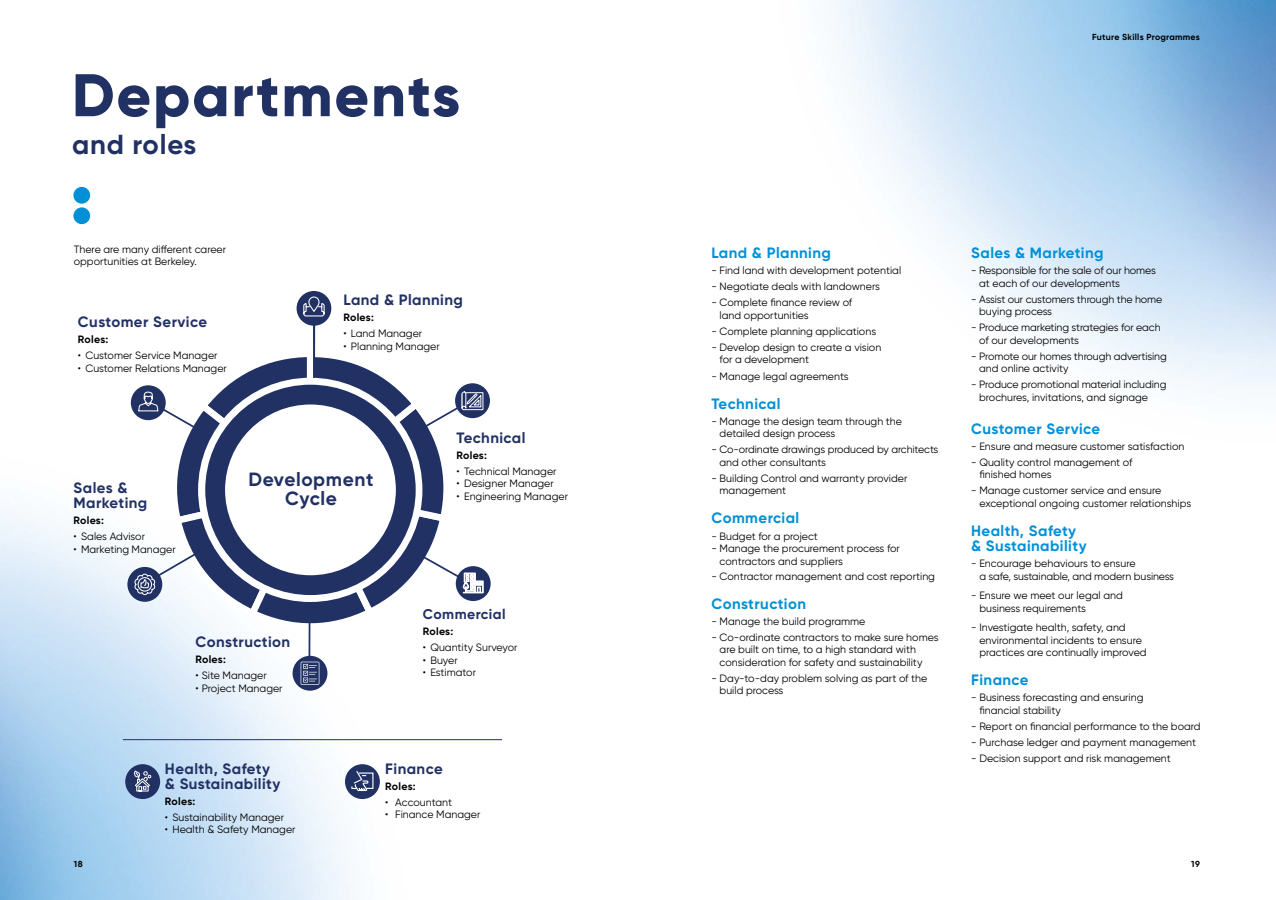
<style>
.page{position:relative;width:1276px;height:900px;background:#fff}
.page>*{position:absolute;margin:0;border:0;box-sizing:border-box;transform-origin:0 0}
.t1{font:800 60px "Gilroy";letter-spacing:.03em;color:#213164}
.t2{font:700 27.5px "Gilroy";letter-spacing:.03em;color:#213164}
.t3{font:700 19.12px/19.1px "Gilroy";letter-spacing:.03em;color:#213164;text-align:center}
.t4{font:700 15px/15px "Gilroy";letter-spacing:.03em;color:#0090d7}
.t5{font:700 15px/15px "Gilroy";letter-spacing:.03em;color:#213164}
.t6{font:700 14.12px "Gilroy";letter-spacing:.03em;color:#213164}
.t7{font:10.62px/12.5px "Gilroy";color:#000}
.t8{font:700 10.62px "Gilroy";letter-spacing:.02em;color:#000}
.t9{font:700 8.75px "Gilroy";letter-spacing:.03em;color:#000}
</style>
<div class="page">
<img style="left:0;top:387px;width:503px;height:513px">
<img style="left:833px;top:0;width:443px;height:386px">
<div style="left:345px;top:764px;width:35px;height:35px;background:#213164;border-radius:50%"></div>
<svg style="left:351px;top:771px;width:23px;height:21px"></svg>
<div style="left:125px;top:764px;width:35px;height:35px;background:#213164;border-radius:50%"></div>
<svg style="left:134px;top:770px;width:18px;height:22px"></svg>
<hr style="left:123px;top:739px;width:379px;height:1px;background:#213164">
<hr style="left:313px;top:309px;width:2px;height:69px;background:#213164">
<hr style="left:308px;top:603px;width:2px;height:62px;background:#213164">
<div style="left:131px;top:385px;width:35px;height:35px;background:#213164;border-radius:50%"></div>
<div style="left:456px;top:566px;width:35px;height:35px;background:#213164;border-radius:50%"></div>
<svg style="left:292px;top:656px;width:35px;height:35px"></svg>
<svg style="left:301px;top:662px;width:18px;height:23px"></svg>
<div style="left:127px;top:567px;width:35px;height:35px;background:#213164;border-radius:50%"></div>
<div style="left:296px;top:291px;width:35px;height:35px;background:#213164;border-radius:50%"></div>
<svg style="left:303px;top:296px;width:22px;height:21px"></svg>
<div style="left:455px;top:383px;width:35px;height:35px;background:#213164;border-radius:50%"></div>
<svg style="left:134px;top:347px;width:350px;height:284px"></svg>
<div style="left:73px;top:187px;width:17px;height:17px;background:#0090d7;border-radius:50%"></div>
<div style="left:73px;top:207px;width:17px;height:17px;background:#0090d7;border-radius:50%"></div>
<h1 class="t1" style="left:72px;top:57px;width:389px">Departments</h1>
<h2 class="t2" style="left:72px;top:127px;width:126px">and roles</h2>
<p class="t7" style="left:74px;top:243px;width:154px">There are many different career opportunities at Berkeley.</p>
<h3 class="t5" style="left:78px;top:315px;width:131px">Customer Service</h3>
<p class="t8" style="left:78px;top:333px;width:32px">Roles:</p>
<p class="t7" style="left:78px;top:349px;width:141px">• Customer Service Manager</p>
<p class="t7" style="left:78px;top:362px;width:150px">• Customer Relations Manager</p>
<h3 class="t5" style="left:343px;top:292px;width:121px">Land &amp; Planning</h3>
<p class="t8" style="left:343px;top:311px;width:32px">Roles:</p>
<p class="t7" style="left:343px;top:327px;width:80px">• Land Manager</p>
<p class="t7" style="left:343px;top:340px;width:98px">• Planning Manager</p>
<h3 class="t5" style="left:74px;top:480px;width:75px">Sales &amp;<br>Marketing</h3>
<p class="t8" style="left:74px;top:514px;width:32px">Roles:</p>
<p class="t7" style="left:74px;top:530px;width:73px">• Sales Advisor</p>
<p class="t7" style="left:74px;top:543px;width:104px">• Marketing Manager</p>
<h3 class="t3" style="left:248px;top:470px;width:126px">Development<br>Cycle</h3>
<h3 class="t5" style="left:456px;top:430px;width:70px">Technical</h3>
<p class="t8" style="left:456px;top:449px;width:32px">Roles:</p>
<p class="t7" style="left:456px;top:465px;width:102px">• Technical Manager</p>
<p class="t7" style="left:456px;top:477px;width:99px">• Designer Manager</p>
<p class="t7" style="left:456px;top:490px;width:113px">• Engineering Manager</p>
<h3 class="t5" style="left:195px;top:634px;width:96px">Construction</h3>
<p class="t8" style="left:195px;top:653px;width:32px">Roles:</p>
<p class="t7" style="left:195px;top:669px;width:73px">• Site Manager</p>
<p class="t7" style="left:195px;top:682px;width:89px">• Project Manager</p>
<h3 class="t5" style="left:165px;top:761px;width:117px">Health, Safety &amp; Sustainability</h3>
<p class="t8" style="left:165px;top:794px;width:32px">Roles:</p>
<p class="t7" style="left:165px;top:811px;width:121px">• Sustainability Manager</p>
<p class="t7" style="left:165px;top:823px;width:132px">• Health &amp; Safety Manager</p>
<h3 class="t6" style="left:423px;top:606px;width:84px">Commercial</h3>
<p class="t8" style="left:423px;top:625px;width:32px">Roles:</p>
<p class="t7" style="left:423px;top:641px;width:96px">• Quantity Surveyor</p>
<p class="t7" style="left:423px;top:654px;width:36px">• Buyer</p>
<p class="t7" style="left:423px;top:666px;width:55px">• Estimator</p>
<h3 class="t5" style="left:385px;top:761px;width:59px">Finance</h3>
<p class="t8" style="left:385px;top:779px;width:32px">Roles:</p>
<p class="t7" style="left:385px;top:796px;width:68px">• Accountant</p>
<p class="t7" style="left:385px;top:808px;width:97px">• Finance Manager</p>
<p class="t9" style="left:1092px;top:32px;width:109px">Future Skills Programmes</p>
<h3 class="t4" style="left:711px;top:245px;width:121px">Land &amp; Planning</h3>
<p class="t7" style="left:711px;top:264px;width:191px">- Find land with development potential</p>
<p class="t7" style="left:711px;top:280px;width:170px">- Negotiate deals with landowners</p>
<p class="t7" style="left:719px;top:296px;width:134px;text-indent:-8px">- Complete finance review of land opportunities</p>
<p class="t7" style="left:711px;top:325px;width:166px">- Complete planning applications</p>
<p class="t7" style="left:719px;top:341px;width:163px;text-indent:-8px">- Develop design to create a vision for a development</p>
<p class="t7" style="left:711px;top:369px;width:139px">- Manage legal agreements</p>
<h3 class="t4" style="left:711px;top:396px;width:70px">Technical</h3>
<p class="t7" style="left:719px;top:415px;width:184px;text-indent:-8px">- Manage the design team through the detailed design process</p>
<p class="t7" style="left:719px;top:443px;width:220px;text-indent:-8px">- Co-ordinate drawings produced by architects and other consultants</p>
<p class="t7" style="left:719px;top:472px;width:189px;text-indent:-8px">- Building Control and warranty provider management</p>
<h3 class="t4" style="left:711px;top:511px;width:89px">Commercial</h3>
<p class="t7" style="left:711px;top:529px;width:108px">- Budget for a project</p>
<p class="t7" style="left:719px;top:542px;width:182px;text-indent:-8px">- Manage the procurement process for contractors and suppliers</p>
<p class="t7" style="left:711px;top:569px;width:225px">- Contractor management and cost reporting</p>
<h3 class="t4" style="left:711px;top:596px;width:96px">Construction</h3>
<p class="t7" style="left:711px;top:615px;width:155px">- Manage the build programme</p>
<p class="t7" style="left:719px;top:631px;width:220px;text-indent:-8px">- Co-ordinate contractors to make sure homes are built on time, to a high standard with consideration for safety and sustainability</p>
<p class="t7" style="left:719px;top:672px;width:209px;text-indent:-8px">- Day-to-day problem solving as part of the build process</p>
<h3 class="t4" style="left:971px;top:245px;width:134px">Sales &amp; Marketing</h3>
<p class="t7" style="left:979px;top:264px;width:178px;text-indent:-8px">- Responsible for the sale of our homes at each of our developments</p>
<p class="t7" style="left:979px;top:293px;width:185px;text-indent:-8px">- Assist our customers through the home buying process</p>
<p class="t7" style="left:979px;top:321px;width:183px;text-indent:-8px">- Produce marketing strategies for each of our developments</p>
<p class="t7" style="left:979px;top:350px;width:189px;text-indent:-8px">- Promote our homes through advertising and online activity</p>
<p class="t7" style="left:979px;top:378px;width:189px;text-indent:-8px">- Produce promotional material including brochures, invitations, and signage</p>
<h3 class="t4" style="left:971px;top:421px;width:131px">Customer Service</h3>
<p class="t7" style="left:971px;top:440px;width:215px">- Ensure and measure customer satisfaction</p>
<p class="t7" style="left:979px;top:456px;width:155px;text-indent:-8px">- Quality control management of finished homes</p>
<p class="t7" style="left:979px;top:484px;width:213px;text-indent:-8px">- Manage customer service and ensure exceptional ongoing customer relationships</p>
<h3 class="t4" style="left:971px;top:523px;width:117px">Health, Safety &amp; Sustainability</h3>
<p class="t7" style="left:979px;top:557px;width:196px;text-indent:-8px">- Encourage behaviours to ensure<br>a safe, sustainable, and modern business</p>
<p class="t7" style="left:979px;top:589px;width:145px;text-indent:-8px">- Ensure we meet our legal and business requirements</p>
<p class="t7" style="left:979px;top:621px;width:169px;text-indent:-8px">- Investigate health, safety, and environmental incidents to ensure practices are continually improved</p>
<h3 class="t4" style="left:971px;top:673px;width:59px">Finance</h3>
<p class="t7" style="left:979px;top:691px;width:166px;text-indent:-8px">- Business forecasting and ensuring financial stability</p>
<p class="t7" style="left:971px;top:720px;width:231px">- Report on financial performance to the board</p>
<p class="t7" style="left:971px;top:736px;width:226px">- Purchase ledger and payment management</p>
<p class="t7" style="left:971px;top:752px;width:201px">- Decision support and risk management</p>
<p class="t9" style="left:74px;top:858px;width:10px">18</p>
<p class="t9" style="left:1191px;top:858px;width:10px">19</p>
</div>
